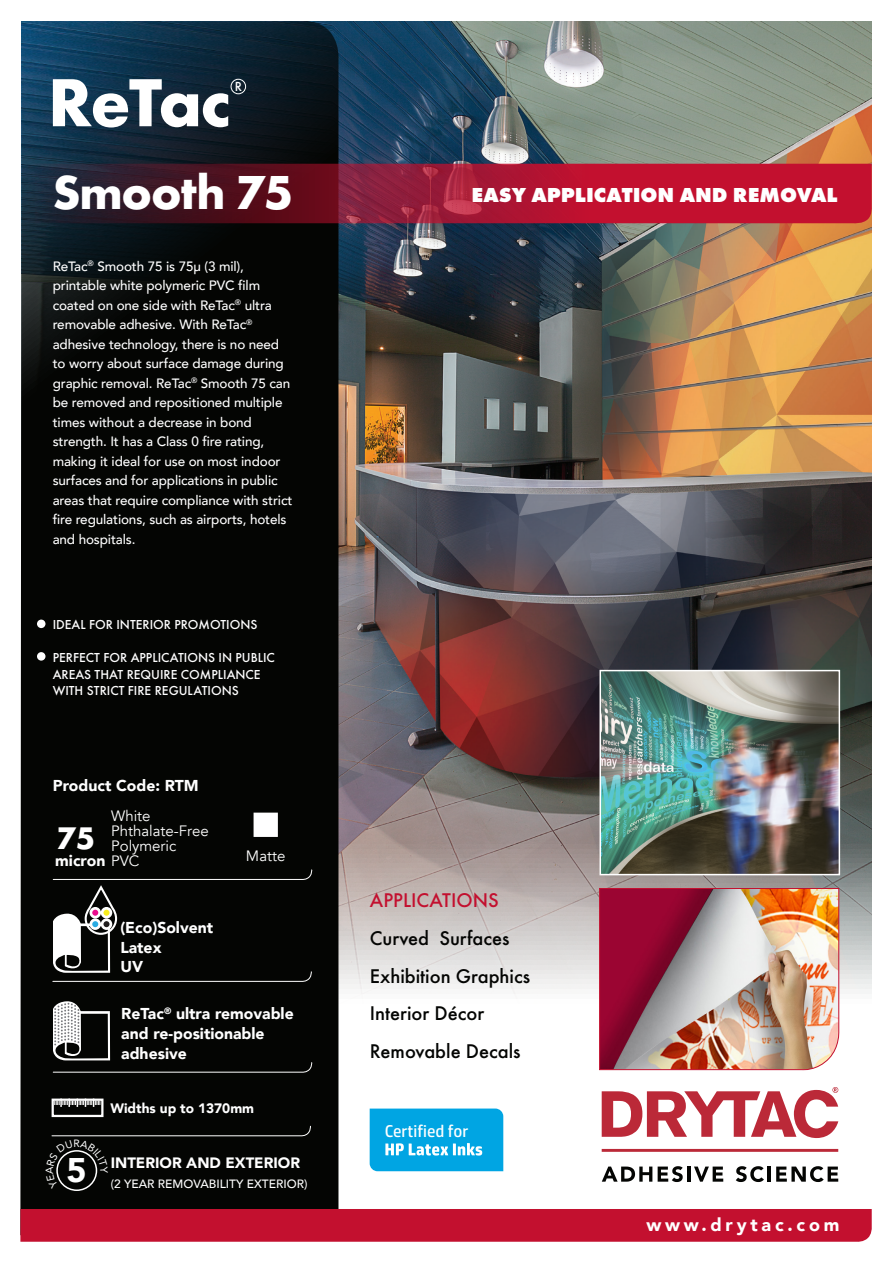
<style>
.page{position:relative;width:893px;height:1263px;background:#fff}
.page>*{position:absolute;margin:0;border:0;box-sizing:border-box;transform-origin:0 0}
.t1{font:700 70.5px "Futura EF";letter-spacing:-.025em;color:#fff}
.t2{font:700 49.5px "Futura EF";letter-spacing:-.025em;color:#fff}
.t3{font:900 34.05px "Avenir";color:#fff}
.t4{font:700 32.4px "Futura EF";color:#fff}
.t5{font:800 21px "Futura EF";color:#fff}
.t6{font:500 20.55px "Futura EF";color:#040503}
.t7{font:500 20.55px "Futura EF";color:#c3102f}
.t8{font:900 18px "Avenir";letter-spacing:.21em;color:#fff}
.t9{font:17.1px "HP Simplified";color:#fff}
.t10{font:900 15.75px/19.6px "Avenir";color:#fff}
.t11{font:15px/15px "Avenir";color:#fff}
.t12{font:900 15px "Avenir";color:#fff}
.t13{font:900 13.65px "Avenir";color:#fff}
.t14{font:500 13.65px "Futura EF";color:#fff}
.t15{font:500 13.5px/19.5px "Avenir";letter-spacing:-.01em;color:#fff}
.t16{font:500 13.5px/16.5px "Futura EF";color:#fff}
.t17{font:500 12px "Avenir";color:#fff}
.s1{font-weight:400;font-size:15px}
</style>
<div class="page">
<img style="left:338px;top:21px;width:534px;height:983px">
<img style="left:599px;top:888px;width:242px;height:183px">
<img style="left:602px;top:673px;width:235px;height:199px">
<div style="left:599px;top:670px;width:241px;height:205px;border:2px solid #fff"></div>
<svg style="left:20px;top:21px;width:318px;height:1188px;fill:#040503"></svg>
<div style="left:37px;top:620px;width:8px;height:8px;background:#fff;border-radius:50%"></div>
<div style="left:37px;top:652px;width:8px;height:9px;background:#fff;border-radius:50%"></div>
<div style="left:254px;top:813px;width:24px;height:24px;background:#fff;border:2px solid #fff"></div>
<div style="left:231px;top:79px;width:15px;height:15px;border:1px solid #fff;border-radius:50%"></div>
<svg style="left:21px;top:164px;width:851px;height:60px"></svg>
<div style="left:20px;top:1209px;width:852px;height:33px;background:#c3102f"></div>
<svg style="left:52px;top:869px;width:261px;height:113px"></svg>
<svg style="left:52px;top:1001px;width:261px;height:72px"></svg>
<svg style="left:602px;top:1087px;width:236px;height:51px"></svg>
<svg style="left:602px;top:1166px;width:50px;height:16px"></svg>
<svg style="left:658px;top:1166px;width:25px;height:16px"></svg>
<hr style="left:687px;top:1166px;width:3px;height:16px;background:#040503">
<svg style="left:694px;top:1166px;width:29px;height:16px"></svg>
<svg style="left:736px;top:1166px;width:28px;height:16px"></svg>
<hr style="left:768px;top:1166px;width:3px;height:16px;background:#040503">
<svg style="left:776px;top:1166px;width:62px;height:16px"></svg>
<hr style="left:602px;top:1149px;width:236px;height:3px;background:#bb2938">
<div style="left:52px;top:1098px;width:52px;height:19px;border:2px solid #fff"></div>
<svg style="left:54px;top:1098px;width:46px;height:9px"></svg>
<svg style="left:370px;top:1108px;width:133px;height:63px"></svg>
<div style="left:56px;top:1150px;width:41px;height:41px;border:2px solid #fff;border-radius:50%"></div>
<div style="left:46px;top:1125px;width:266px;height:64px;background:#040503"></div>
<p class="t1" style="left:48px;top:61px;width:184px">ReTac</p>
<p class="t14" style="left:235px;top:78px;width:9px">R</p>
<p class="t2" style="left:52px;top:163px;width:243px">Smooth 75</p>
<p class="t15" style="left:53px;top:256px;width:241px">ReTac<sup>®</sup> Smooth 75 is 75μ (3 mil), printable white polymeric PVC film coated on one side with ReTac<sup>®</sup> ultra removable adhesive. With ReTac<sup>® </sup>adhesive technology, there is no need to worry about surface damage during graphic removal. ReTac<sup>®</sup> Smooth 75 can be removed and repositioned multiple times without a decrease in bond strength. It has a Class 0 fire rating, making it ideal for use on most indoor surfaces and for applications in public areas that require compliance with strict fire regulations, such as airports, hotels and hospitals.</p>
<p class="t16" style="left:53px;top:616px;width:206px">IDEAL FOR INTERIOR PROMOTIONS</p>
<p class="t16" style="left:53px;top:649px;width:224px">PERFECT FOR APPLICATIONS IN PUBLIC<br>AREAS THAT REQUIRE COMPLIANCE</p>
<p class="t16" style="left:53px;top:682px;width:188px">WITH STRICT FIRE REGULATIONS</p>
<p class="t10" style="left:53px;top:775px;width:147px">Product Code: RTM</p>
<p class="t11" style="left:111px;top:809px;width:41px">White</p>
<p class="t11" style="left:111px;top:824px;width:99px">Phthalate-Free<br>Polymeric</p>
<p class="t4" style="left:56px;top:819px;width:40px">75</p>
<p class="t10" style="left:55px;top:851px;width:86px">micron <span class="s1">PVC</span></p>
<p class="t10" style="left:120px;top:917px;width:94px">(Eco)Solvent</p>
<p class="t10" style="left:120px;top:937px;width:43px">Latex</p>
<p class="t10" style="left:120px;top:956px;width:24px">UV</p>
<p class="t11" style="left:246px;top:849px;width:41px">Matte</p>
<p class="t10" style="left:121px;top:1004px;width:174px">ReTac<sup>®</sup> ultra removable and re-positionable adhesive</p>
<p class="t13" style="left:110px;top:1097px;width:145px">Widths up to 1370mm</p>
<p class="t3" style="left:66px;top:1141px;width:22px">5</p>
<p class="t12" style="left:111px;top:1150px;width:191px">INTERIOR AND EXTERIOR</p>
<p class="t17" style="left:111px;top:1173px;width:198px">(2 YEAR REMOVABILITY EXTERIOR)</p>
<p class="t5" style="left:472px;top:182px;width:367px">EASY APPLICATION AND REMOVAL</p>
<p class="t7" style="left:370px;top:888px;width:130px">APPLICATIONS</p>
<p class="t6" style="left:370px;top:926px;width:141px">Curved Surfaces</p>
<p class="t6" style="left:370px;top:964px;width:162px">Exhibition Graphics</p>
<p class="t6" style="left:370px;top:1001px;width:116px">Interior Décor</p>
<p class="t6" style="left:370px;top:1039px;width:152px">Removable Decals</p>
<p class="t9" style="left:385px;top:1122px;width:85px">Certified for</p>
<p class="t8" style="left:646px;top:1209px;width:195px">www.drytac.com</p>
</div>
